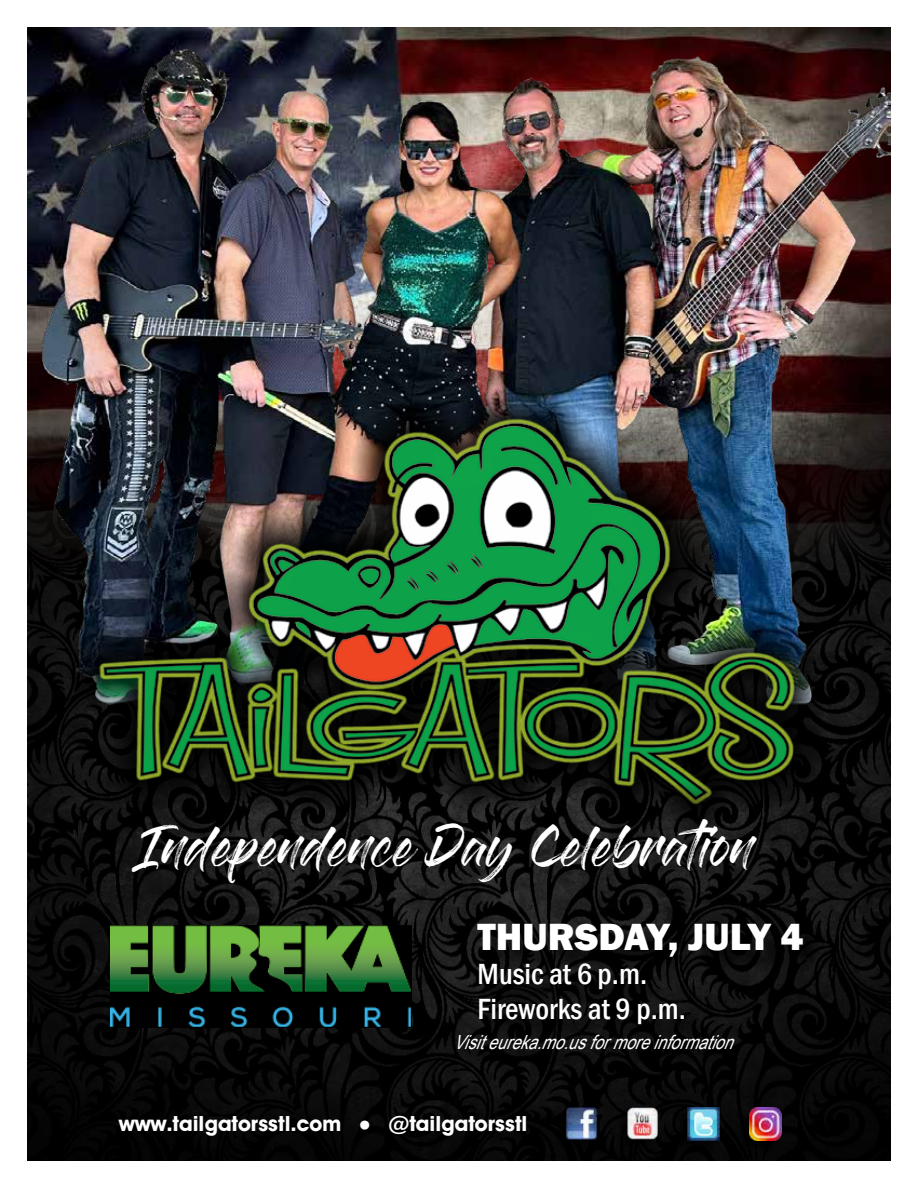
<style>
.page{position:relative;width:918px;height:1188px;background:#fff}
.page>*{position:absolute;margin:0;border:0;box-sizing:border-box;transform-origin:0 0}
.t1{font:40.5px "Gloss And Bloom";color:#fff}
.t2{font:800 39px "Franklin Gothic";color:#fff}
.t3{font:500 condensed 30px/34.5px "Franklin Gothic";color:#fff}
.t4{font:21px "Avant Guard Bold SWFTE";color:#fff}
.t5{font:italic 19.5px "Arial Narrow";color:#fff}
.s1{font-family:"Arial Narrow"}
</style>
<div class="page">
<img style="left:27px;top:361px;width:864px;height:800px">
<img style="left:27px;top:27px;width:863px;height:692px">
<div style="left:66px;top:386px;width:762px;height:452px;background:#000;opacity:.81"></div>
<img style="left:96px;top:414px;width:713px;height:396px">
<div style="left:552px;top:1108px;width:46px;height:45px;background:#000"></div>
<img style="left:566px;top:1108px;width:32px;height:32px">
<div style="left:735px;top:1107px;width:48px;height:48px;background:#000"></div>
<img style="left:749px;top:1108px;width:33px;height:32px">
<div style="left:613px;top:1108px;width:45px;height:45px;background:#000"></div>
<img style="left:626px;top:1108px;width:33px;height:32px">
<div style="left:673px;top:1107px;width:48px;height:48px;background:#000"></div>
<img style="left:687px;top:1108px;width:33px;height:32px">
<div style="left:481px;top:926px;width:345px;height:120px;background:#000;opacity:.75"></div>
<div style="left:461px;top:1038px;width:296px;height:33px;background:#000;opacity:.75"></div>
<img style="left:110px;top:926px;width:301px;height:101px">
<h1 class="t1" style="left:143px;top:829px;width:611px">Independence Day Celebration</h1>
<h2 class="t2" style="left:478px;top:911px;width:327px">THURSDAY, JULY 4</h2>
<h3 class="t3" style="left:478px;top:957px;width:210px">Music at 6 p.m.<br>Fireworks at 9 p.m.</h3>
<p class="t5" style="left:454px;top:1028px;width:291px">Visiteureka.mo.usformoreinformation</p>
<p class="t4" style="left:119px;top:1110px;width:410px">www.tailgatorsstl.com <span class="s1">●</span> @tailgatorsstl</p>
</div>
